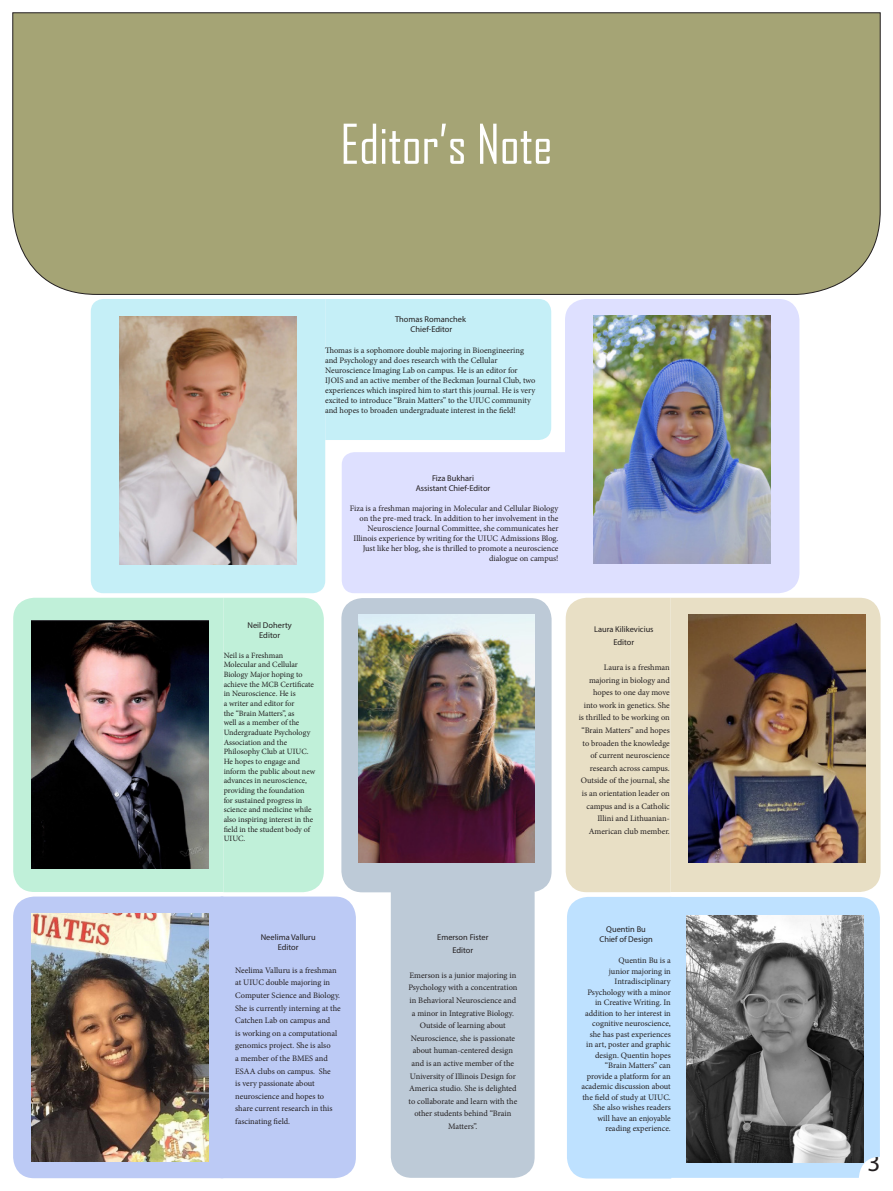
<style>
.page{position:relative;width:893px;height:1191px;background:#fff}
.page>*{position:absolute;margin:0;border:0;box-sizing:border-box;transform-origin:0 0}
.t1{font:52.5px "Agency FB";color:#fff}
.t2{font:25.2px "Myriad Pro";color:#231f20}
.t3{font:8.4px/12.6px "Minion Pro";color:#231f20;text-align:right}
.t4{font:8.4px "Myriad Pro";color:#231f20}
.t5{font:8.05px/9.7px "Minion Pro";color:#231f20}
</style>
<div class="page">
<div style="left:671px;top:897px;width:209px;height:280px;background:#bee1ff"></div>
<div style="left:13px;top:896px;width:208px;height:282px;background:#bccaf5"></div>
<div style="left:671px;top:598px;width:209px;height:294px;background:#e8dfc5"></div>
<div style="left:13px;top:598px;width:208px;height:294px;background:#c0f0d9"></div>
<div style="left:91px;top:299px;width:234px;height:294px;background:#c5eff7"></div>
<div style="left:325px;top:299px;width:226px;height:141px;background:#c5eff7"></div>
<div style="left:565px;top:299px;width:234px;height:294px;background:#dee0ff"></div>
<div style="left:12px;top:12px;width:868px;height:283px;background:#a5a475"></div>
<img style="left:594px;top:315px;width:176px;height:248px">
<img style="left:689px;top:614px;width:176px;height:248px">
<img style="left:31px;top:621px;width:177px;height:248px">
<img style="left:31px;top:913px;width:177px;height:248px">
<img style="left:686px;top:915px;width:177px;height:248px">
<img style="left:120px;top:316px;width:176px;height:248px">
<svg style="left:221px;top:452px;width:450px;height:726px;background:#c1cad4"></svg>
<p class="t1" style="left:340px;top:112px;width:214px">Editor’s Note</p>
<p class="t4" style="left:395px;top:314px;width:73px">Thomas Romanchek</p>
<p class="t4" style="left:411px;top:324px;width:43px">Chief-Editor</p>
<p class="t3" style="left:325px;top:345px;width:212px;line-height:10.1px;text-align:left">Thomas is a sophomore double majoring in Bioengineering and Psychology and does research with the Cellular Neuroscience Imaging Lab on campus. He is an editor for IJOIS and an active member of the Beckman Journal Club, two experiences which inspired him to start this journal. He is very excited to introduce “Brain Matters” to the UIUC community and hopes to broaden undergraduate interest in the field!</p>
<p class="t4" style="left:247px;top:620px;width:46px">Neil Doherty</p>
<p class="t4" style="left:259px;top:630px;width:22px">Editor</p>
<p class="t5" style="left:224px;top:650px;width:93px">Neil is a Freshman<br>Molecular and Cellular<br>Biology Major hoping to achieve the MCB Certificate in Neuroscience. He is<br>a writer and editor for<br>the “Brain Matters”, as<br>well as a member of the<br>Undergraduate Psychology<br>Association and the<br>Philosophy Club at UIUC.<br>He hopes to engage and inform the public about new advances in neuroscience, providing the foundation for sustained progress in science and medicine while also inspiring interest in the field in the student body of<br>UIUC.</p>
<p class="t4" style="left:432px;top:472px;width:43px">Fiza Bukhari</p>
<p class="t4" style="left:416px;top:483px;width:76px">Assistant Chief-Editor</p>
<p class="t3" style="left:350px;top:503px;width:210px;line-height:10.1px">Fiza is a freshman majoring in Molecular and Cellular Biology on the pre-med track. In addition to her involvement in the Neuroscience Journal Committee, she communicates her Illinois experience by writing for the UIUC Admissions Blog.<br>Just like her blog, she is thrilled to promote a neuroscience dialogue on campus!</p>
<p class="t4" style="left:594px;top:624px;width:61px">Laura Kilikevicius</p>
<p class="t4" style="left:613px;top:637px;width:22px">Editor</p>
<p class="t3" style="left:579px;top:661px;width:93px">Laura is a freshman majoring in biology and hopes to one day move into work in genetics. She is thrilled to be working on “Brain Matters” and hopes to broaden the knowledge of current neuroscience research across campus.<br>Outside of the journal, she is an orientation leader on campus and is a Catholic<br>Illini and Lithuanian-<br>American club member.</p>
<p class="t4" style="left:261px;top:932px;width:56px">Neelima Valluru</p>
<p class="t4" style="left:278px;top:942px;width:22px">Editor</p>
<p class="t3" style="left:235px;top:963px;width:107px;text-align:left">Neelima Valluru is a freshman at UIUC double majoring in<br>Computer Science and Biology.<br>She is currently interning at the<br>Catchen Lab on campus and<br>is working on a computational genomics project. She is also<br>a member of the BMES and<br>ESAA clubs on campus. She<br>is very passionate about neuroscience and hopes to share current research in this fascinating field.</p>
<p class="t4" style="left:437px;top:932px;width:53px">Emerson Fister</p>
<p class="t4" style="left:452px;top:944px;width:22px">Editor</p>
<p class="t3" style="left:408px;top:968px;width:111px;text-align:center">Emerson is a junior majoring in<br>Psychology with a concentration in Behavioral Neuroscience and a minor in Integrative Biology.<br>Outside of learning about<br>Neuroscience, she is passionate about human-centered design and is an active member of the<br>University of Illinois Design for<br>America studio. She is delighted to collaborate and learn with the other students behind “Brain<br>Matters”.</p>
<p class="t4" style="left:606px;top:923px;width:41px">Quentin Bu</p>
<p class="t4" style="left:599px;top:934px;width:55px">Chief of Design</p>
<p class="t3" style="left:581px;top:955px;width:91px;line-height:10.5px">Quentin Bu is a<br>junior majoring in<br>Intradisciplinary<br>Psychology with a minor in Creative Writing. In addition to her interest in cognitive neuroscience, she has past experiences in art, poster and graphic design. Quentin hopes “Brain Matters” can provide a platform for an academic discussion about the field of study at UIUC.<br>She also wishes readers will have an enjoyable reading experience.</p>
<h2 class="t2" style="left:867px;top:1146px;width:14px">3</h2>
</div>
